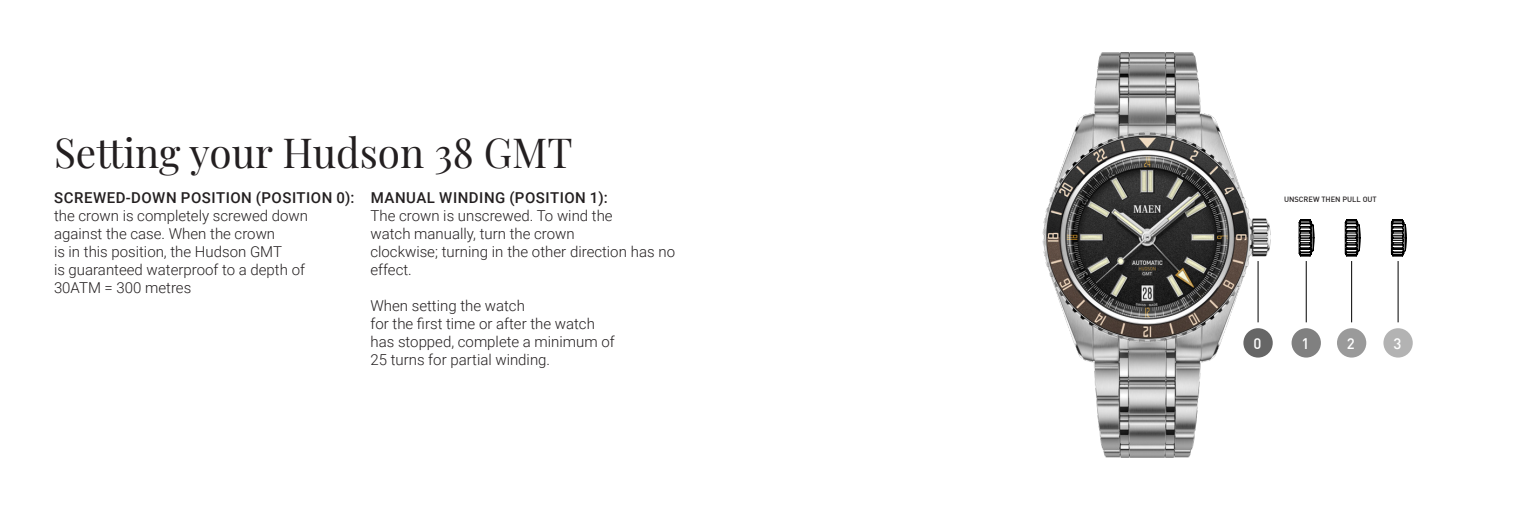
<style>
.page{position:relative;width:1531px;height:511px;background:#fff}
.page>*{position:absolute;margin:0;border:0;box-sizing:border-box;transform-origin:0 0}
.t1{font:40.5px "Playfair Display";color:#231f20}
.t2{font:300 15px/18px "Roboto";color:#231f20}
.t3{font:500 15px "Roboto";letter-spacing:.035em;color:#231f20}
.t4{font:500 15px "DIN";color:#fff}
.t5{font:500 7.5px "DIN";color:#231f20}
</style>
<div class="page">
<svg style="left:1344px;top:219px;width:16px;height:37px"></svg>
<svg style="left:1391px;top:219px;width:16px;height:37px"></svg>
<div style="left:1337px;top:328px;width:29px;height:29px;background:#9a9a9a;border-radius:50%"></div>
<div style="left:1383px;top:328px;width:30px;height:29px;background:#b3b3b3;border-radius:50%"></div>
<hr style="left:1351px;top:261px;width:1px;height:61px;background:#000">
<hr style="left:1397px;top:261px;width:1px;height:61px;background:#000">
<img style="left:1042px;top:52px;width:279px;height:406px">
<p class="t1" style="left:54px;top:121px;width:520px">Setting your Hudson 38 GMT</p>
<p class="t3" style="left:54px;top:187px;width:301px">SCREWED-DOWN POSITION (POSITION 0):</p>
<p class="t2" style="left:54px;top:206px;width:256px">the crown is completely screwed down</p>
<p class="t2" style="left:54px;top:224px;width:223px">against the case. When the crown</p>
<p class="t2" style="left:54px;top:242px;width:230px">is in this position, the Hudson GMT</p>
<p class="t2" style="left:54px;top:260px;width:252px">is guaranteed waterproof to a depth of</p>
<p class="t2" style="left:54px;top:278px;width:139px">30ATM = 300 metres</p>
<p class="t3" style="left:371px;top:187px;width:238px">MANUAL WINDING (POSITION 1):</p>
<p class="t2" style="left:370px;top:206px;width:244px">The crown is unscrewed. To wind the</p>
<p class="t2" style="left:370px;top:224px;width:206px">watch manually, turn the crown</p>
<p class="t2" style="left:370px;top:242px;width:306px">clockwise; turning in the other direction has no effect.</p>
<p class="t2" style="left:370px;top:296px;width:156px">When setting the watch</p>
<p class="t2" style="left:370px;top:314px;width:226px">for the first time or after the watch</p>
<p class="t2" style="left:370px;top:332px;width:246px">has stopped, complete a minimum of</p>
<p class="t2" style="left:370px;top:350px;width:181px">25 turns for partial winding.</p>
<p class="t5" style="left:1284px;top:194px;width:94px">UNSCREW THEN PULL OUT</p>
<p class="t4" style="left:1253px;top:334px;width:9px">0</p>
<p class="t4" style="left:1301px;top:334px;width:9px">1</p>
<p class="t4" style="left:1347px;top:334px;width:9px">2</p>
<p class="t4" style="left:1393px;top:334px;width:9px">3</p>
</div>
